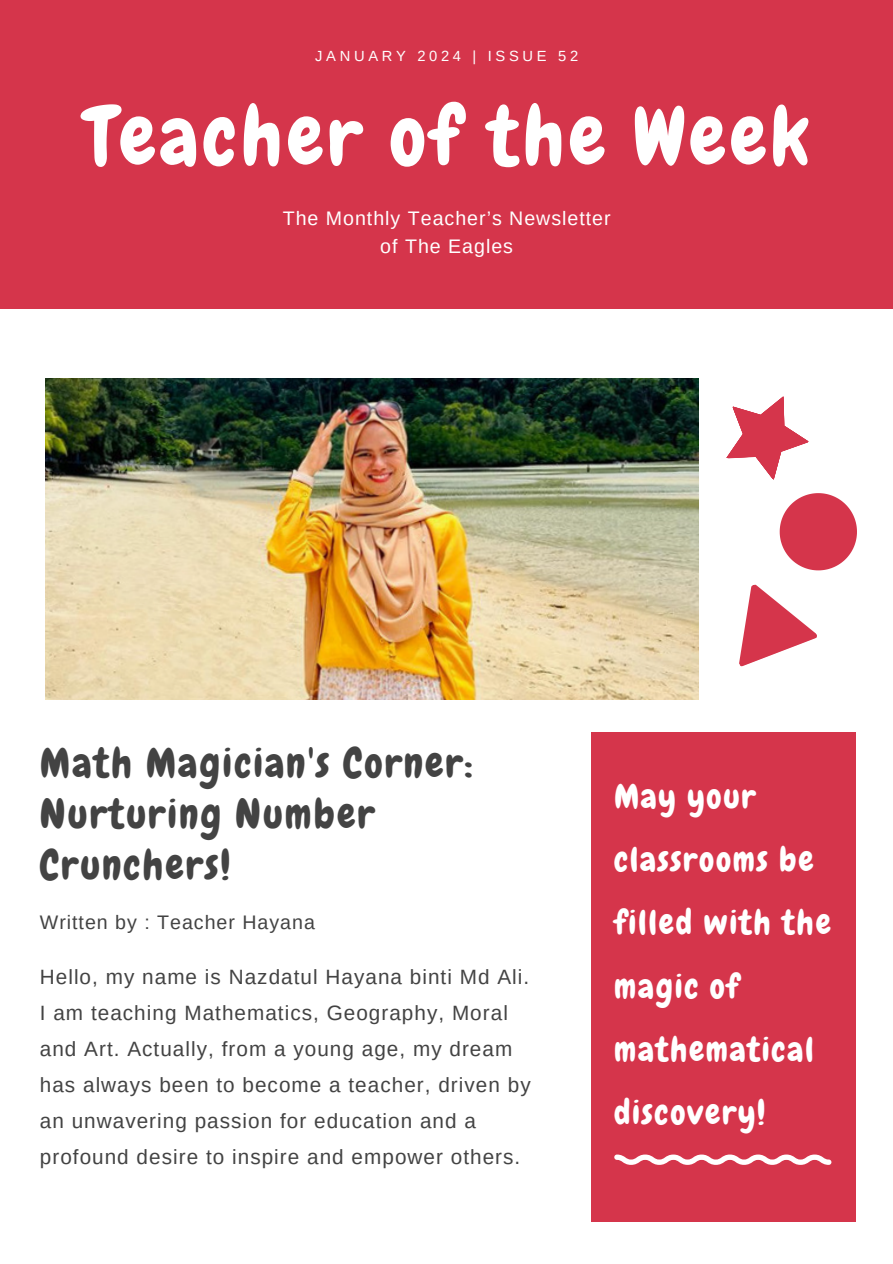
<style>
.page{position:relative;width:893px;height:1264px;background:#fff}
.page>*{position:absolute;margin:0;border:0;box-sizing:border-box;transform-origin:0 0}
.t1{font:81.75px "Chewy";letter-spacing:.05em;color:#fff}
.t2{font:40.8px/50.7px "Chewy";letter-spacing:.05em;color:#434343}
.t3{font:33.75px/63px "Chewy";letter-spacing:.05em;color:#fff}
.t4{font:20.7px/36px "Arimo";letter-spacing:.05em;color:#434343}
.t5{font:19.65px/28.2px "Arimo";letter-spacing:.05em;color:#fff;text-align:center}
.t6{font:19.65px "Arimo";letter-spacing:.05em;color:#434343}
.t7{font:14.7px "Arimo";letter-spacing:.25em;color:#fff}
</style>
<div class="page">
<div style="left:0;top:0;width:892px;height:308px;background:#d5354b"></div>
<img style="left:46px;top:379px;width:652px;height:320px">
<svg style="left:739px;top:493px;width:117px;height:174px"></svg>
<svg style="left:726px;top:396px;width:83px;height:84px"></svg>
<div style="left:591px;top:732px;width:264px;height:489px;background:#d5354b"></div>
<svg style="left:614px;top:1154px;width:217px;height:10px"></svg>
<h1 class="t7" style="left:315px;top:47px;width:264px">JANUARY 2024 | ISSUE 52</h1>
<p class="t1" style="left:85px;top:84px;width:725px">Teacher of the Week</p>
<p class="t5" style="left:283px;top:204px;width:329px">The Monthly Teacher’s Newsletter of The Eagles</p>
<p class="t2" style="left:40px;top:738px;width:434px">Math Magician's Corner:<br>Nurturing Number<br>Crunchers!</p>
<p class="t6" style="left:40px;top:911px;width:276px">Written by : Teacher Hayana</p>
<h4 class="t4" style="left:40px;top:959px;width:492px">Hello, my name is Nazdatul Hayana binti Md Ali.<br>I am teaching Mathematics, Geography, Moral and Art. Actually, from a young age, my dream has always been to become a teacher, driven by an unwavering passion for education and a profound desire to inspire and empower others.</h4>
<p class="t3" style="left:614px;top:765px;width:218px">May your classrooms be filled with the magic of mathematical discovery!</p>
</div>
